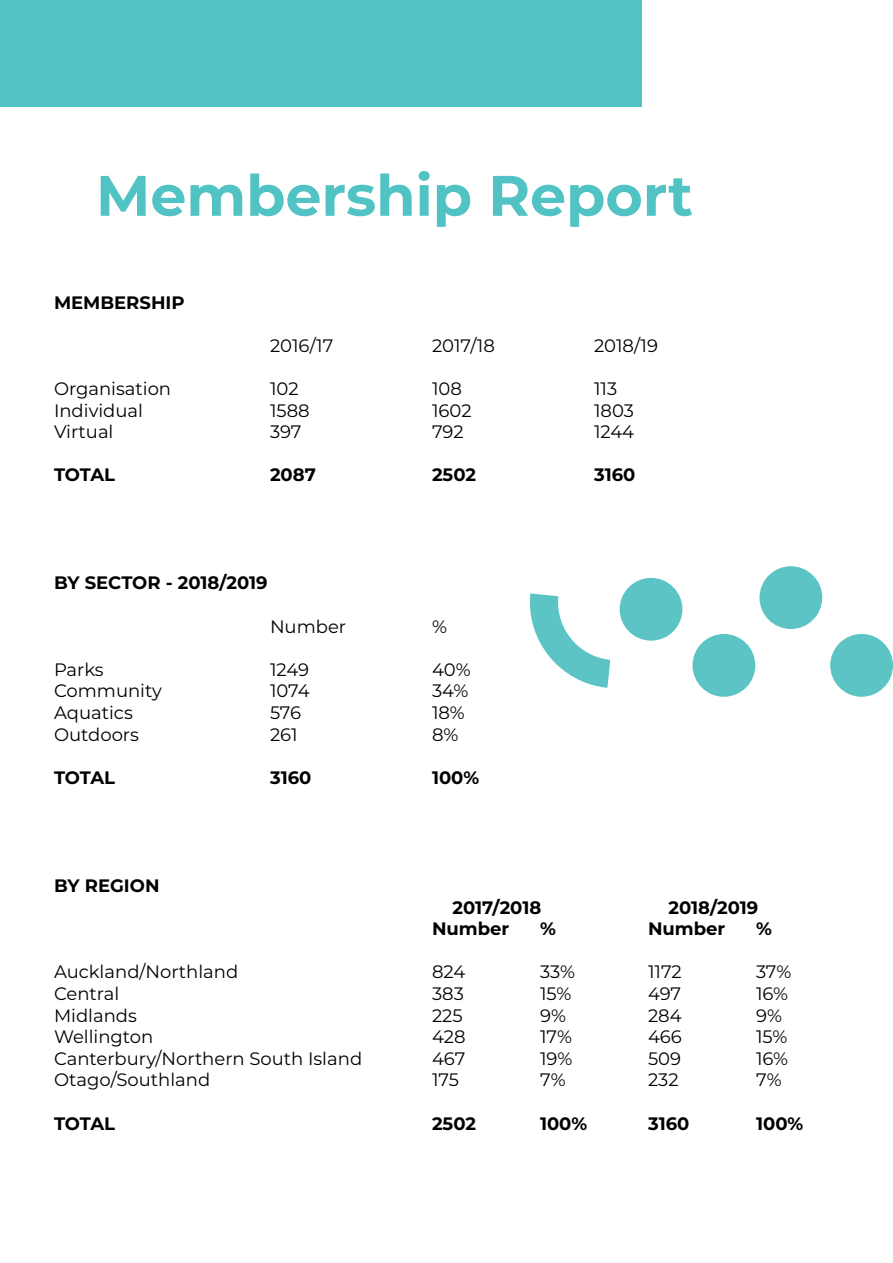
<style>
.page{position:relative;width:893px;height:1263px;background:#fff}
.page>*{position:absolute;margin:0;border:0;box-sizing:border-box;transform-origin:0 0}
.t1{font:700 57px "Montserrat";color:#52c3c4}
.t2{font:18px "Montserrat";color:#000}
.t3{font:700 18px "Montserrat";color:#000}
</style>
<div class="page">
<div style="left:0;top:0;width:641px;height:106px;background:#52c3c4"></div>
<div style="left:830px;top:634px;width:63px;height:63px;background:#5cc4c4;border-radius:50%"></div>
<div style="left:759px;top:566px;width:63px;height:63px;background:#5cc4c4;border-radius:50%"></div>
<div style="left:692px;top:634px;width:63px;height:63px;background:#5cc4c4;border-radius:50%"></div>
<div style="left:620px;top:578px;width:62px;height:63px;background:#5cc4c4;border-radius:50%"></div>
<svg style="left:530px;top:593px;width:80px;height:95px"></svg>
<h1 class="t1" style="left:96px;top:154px;width:598px">Membership Report</h1>
<p class="t3" style="left:54px;top:289px;width:132px">MEMBERSHIP</p>
<p class="t2" style="left:270px;top:333px;width:65px">2016/17</p>
<p class="t2" style="left:432px;top:333px;width:64px">2017/18</p>
<p class="t2" style="left:594px;top:333px;width:66px">2018/19</p>
<p class="t2" style="left:54px;top:376px;width:119px">Organisation</p>
<p class="t2" style="left:270px;top:376px;width:30px">102</p>
<p class="t2" style="left:432px;top:376px;width:31px">108</p>
<p class="t2" style="left:594px;top:376px;width:25px">113</p>
<p class="t2" style="left:54px;top:398px;width:91px">Individual</p>
<p class="t2" style="left:270px;top:398px;width:41px">1588</p>
<p class="t2" style="left:432px;top:398px;width:41px">1602</p>
<p class="t2" style="left:594px;top:398px;width:41px">1803</p>
<p class="t2" style="left:54px;top:419px;width:61px">Virtual</p>
<p class="t2" style="left:270px;top:419px;width:33px">397</p>
<p class="t2" style="left:432px;top:419px;width:33px">792</p>
<p class="t2" style="left:594px;top:419px;width:42px">1244</p>
<p class="t3" style="left:54px;top:462px;width:63px">TOTAL</p>
<p class="t3" style="left:270px;top:462px;width:47px">2087</p>
<p class="t3" style="left:432px;top:462px;width:46px">2502</p>
<p class="t3" style="left:594px;top:462px;width:43px">3160</p>
<p class="t3" style="left:54px;top:570px;width:215px">BY SECTOR - 2018/2019</p>
<p class="t2" style="left:270px;top:614px;width:78px">Number</p>
<p class="t2" style="left:432px;top:614px;width:16px">%</p>
<p class="t2" style="left:54px;top:657px;width:51px">Parks</p>
<p class="t2" style="left:270px;top:657px;width:41px">1249</p>
<p class="t2" style="left:432px;top:657px;width:40px">40%</p>
<p class="t2" style="left:54px;top:679px;width:110px">Community</p>
<p class="t2" style="left:270px;top:679px;width:41px">1074</p>
<p class="t2" style="left:432px;top:679px;width:38px">34%</p>
<p class="t2" style="left:54px;top:700px;width:80px">Aquatics</p>
<p class="t2" style="left:270px;top:700px;width:33px">576</p>
<p class="t2" style="left:432px;top:700px;width:34px">18%</p>
<p class="t2" style="left:54px;top:722px;width:86px">Outdoors</p>
<p class="t2" style="left:270px;top:722px;width:29px">261</p>
<p class="t2" style="left:432px;top:722px;width:28px">8%</p>
<p class="t3" style="left:54px;top:764px;width:63px">TOTAL</p>
<p class="t3" style="left:270px;top:764px;width:43px">3160</p>
<p class="t3" style="left:432px;top:764px;width:49px">100%</p>
<p class="t3" style="left:54px;top:872px;width:107px">BY REGION</p>
<p class="t3" style="left:452px;top:894px;width:90px">2017/2018</p>
<p class="t3" style="left:668px;top:894px;width:91px">2018/2019</p>
<p class="t3" style="left:432px;top:916px;width:79px">Number</p>
<p class="t3" style="left:540px;top:916px;width:17px">%</p>
<p class="t3" style="left:648px;top:916px;width:79px">Number</p>
<p class="t3" style="left:756px;top:916px;width:17px">%</p>
<p class="t2" style="left:54px;top:959px;width:186px">Auckland/Northland</p>
<p class="t2" style="left:432px;top:959px;width:35px">824</p>
<p class="t2" style="left:540px;top:959px;width:36px">33%</p>
<p class="t2" style="left:648px;top:959px;width:35px">1172</p>
<p class="t2" style="left:756px;top:959px;width:37px">37%</p>
<p class="t2" style="left:54px;top:981px;width:67px">Central</p>
<p class="t2" style="left:432px;top:981px;width:33px">383</p>
<p class="t2" style="left:540px;top:981px;width:33px">15%</p>
<p class="t2" style="left:648px;top:981px;width:35px">497</p>
<p class="t2" style="left:756px;top:981px;width:34px">16%</p>
<p class="t2" style="left:54px;top:1003px;width:84px">Midlands</p>
<p class="t2" style="left:432px;top:1003px;width:32px">225</p>
<p class="t2" style="left:540px;top:1003px;width:27px">9%</p>
<p class="t2" style="left:648px;top:1003px;width:35px">284</p>
<p class="t2" style="left:756px;top:1003px;width:27px">9%</p>
<p class="t2" style="left:54px;top:1024px;width:101px">Wellington</p>
<p class="t2" style="left:432px;top:1024px;width:35px">428</p>
<p class="t2" style="left:540px;top:1024px;width:34px">17%</p>
<p class="t2" style="left:648px;top:1024px;width:35px">466</p>
<p class="t2" style="left:756px;top:1024px;width:33px">15%</p>
<p class="t2" style="left:54px;top:1046px;width:310px">Canterbury/Northern South Island</p>
<p class="t2" style="left:432px;top:1046px;width:35px">467</p>
<p class="t2" style="left:540px;top:1046px;width:34px">19%</p>
<p class="t2" style="left:648px;top:1046px;width:35px">509</p>
<p class="t2" style="left:756px;top:1046px;width:34px">16%</p>
<p class="t2" style="left:54px;top:1067px;width:158px">Otago/Southland</p>
<p class="t2" style="left:432px;top:1067px;width:28px">175</p>
<p class="t2" style="left:540px;top:1067px;width:27px">7%</p>
<p class="t2" style="left:648px;top:1067px;width:32px">232</p>
<p class="t2" style="left:756px;top:1067px;width:27px">7%</p>
<p class="t3" style="left:54px;top:1110px;width:63px">TOTAL</p>
<p class="t3" style="left:432px;top:1110px;width:46px">2502</p>
<p class="t3" style="left:540px;top:1110px;width:49px">100%</p>
<p class="t3" style="left:648px;top:1110px;width:43px">3160</p>
<p class="t3" style="left:756px;top:1110px;width:49px">100%</p>
</div>
